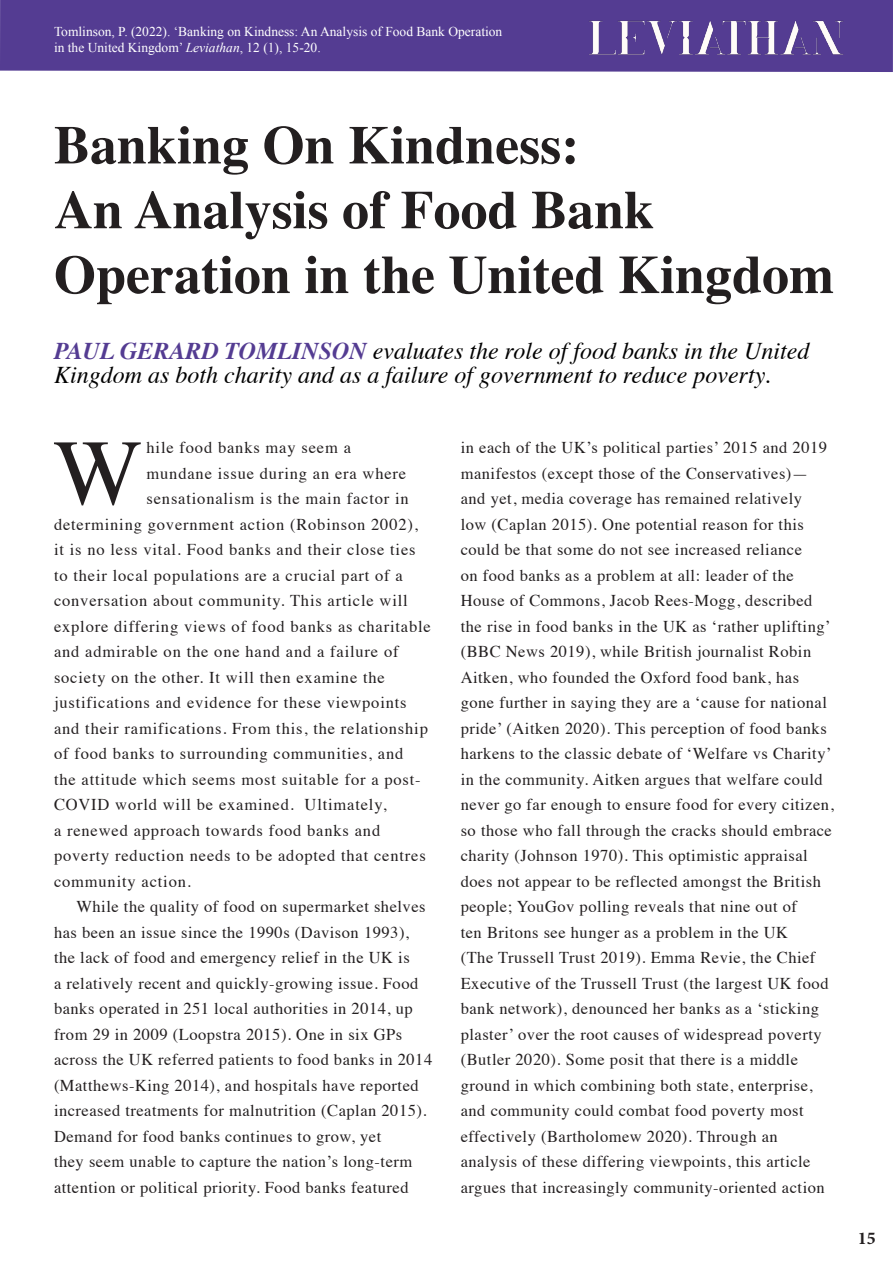
<style>
.page{position:relative;width:893px;height:1263px;background:#fff}
.page>*{position:absolute;margin:0;border:0;box-sizing:border-box;transform-origin:0 0}
.Dropcap_Paragraph{font:93.6px "Times";color:#231f20}
.t1{font:700 54px "Times";color:#231f20}
._9_12_Minion_Italics{font:italic 24px/24px "Times";color:#000}
.t2{font:700 18px "Minion Pro";color:#231f20}
.Main_Body{font:16.5px/25.5px "Times";letter-spacing:.03em;color:#231f20}
.Dropcap_Paragraph-2{font:16.5px "Times";letter-spacing:.05em;color:#231f20}
.t3{font:13.5px/16.2px "Times New Roman";color:#fff}
.s1{font-style:italic}
.s2{font-weight:700;color:#543c92}
</style>
<div class="page">
<div style="left:0;top:0;width:893px;height:72px;background:#543c92"></div>
<img style="left:587px;top:16px;width:261px;height:45px">
<p class="t3" style="left:54px;top:23px;width:450px">Tomlinson, P. (2022). ‘Banking on Kindness: An Analysis of Food Bank Operation in the United Kingdom’ <span class="s1">Leviathan</span>, 12 (1), 15-20.</p>
<p class="t1" style="left:54px;top:93px;width:527px">Banking On Kindness:</p>
<p class="t1" style="left:54px;top:158px;width:602px">An Analysis of Food Bank</p>
<p class="t1" style="left:54px;top:223px;width:782px">Operation in the United Kingdom</p>
<p class="_9_12_Minion_Italics" style="left:54px;top:338px;width:757px"><span class="s2">PAUL GERARD TOMLINSON</span> evaluates the role of food banks in the United<br>Kingdom as both charity and as a failure of government to reduce poverty.</p>
<p class="Dropcap_Paragraph" style="left:54px;top:385px;width:90px">W</p>
<p class="Dropcap_Paragraph-2" style="left:147px;top:432px;width:206px">hile food banks may seem a</p>
<p class="Dropcap_Paragraph-2" style="left:147px;top:458px;width:261px">mundane issue during an era where</p>
<p class="Dropcap_Paragraph-2" style="left:147px;top:483px;width:264px">sensationalism is the main factor in</p>
<p class="Dropcap_Paragraph-2" style="left:54px;top:509px;width:365px">determining government action (Robinson 2002),</p>
<p class="Dropcap_Paragraph-2" style="left:54px;top:534px;width:363px">it is no less vital. Food banks and their close ties</p>
<p class="Dropcap_Paragraph-2" style="left:54px;top:560px;width:350px">to their local populations are a crucial part of a</p>
<p class="Dropcap_Paragraph-2" style="left:54px;top:585px;width:355px">conversation about community. This article will</p>
<p class="Dropcap_Paragraph-2" style="left:54px;top:611px;width:378px">explore differing views of food banks as charitable</p>
<p class="Dropcap_Paragraph-2" style="left:54px;top:636px;width:346px">and admirable on the one hand and a failure of</p>
<p class="Dropcap_Paragraph-2" style="left:54px;top:662px;width:332px">society on the other. It will then examine the</p>
<p class="Dropcap_Paragraph-2" style="left:54px;top:687px;width:354px">justifications and evidence for these viewpoints</p>
<p class="Dropcap_Paragraph-2" style="left:54px;top:713px;width:375px">and their ramifications. From this, the relationship</p>
<p class="Dropcap_Paragraph-2" style="left:54px;top:738px;width:351px">of food banks to surrounding communities, and</p>
<p class="Dropcap_Paragraph-2" style="left:54px;top:764px;width:368px">the attitude which seems most suitable for a post-</p>
<p class="Dropcap_Paragraph-2" style="left:54px;top:789px;width:334px">COVID world will be examined. Ultimately,</p>
<p class="Dropcap_Paragraph-2" style="left:54px;top:815px;width:328px">a renewed approach towards food banks and</p>
<p class="Dropcap_Paragraph-2" style="left:54px;top:840px;width:373px">poverty reduction needs to be adopted that centres</p>
<p class="Dropcap_Paragraph-2" style="left:54px;top:866px;width:138px">community action.</p>
<p class="Main_Body" style="left:54px;top:893px;width:380px;text-indent:22px">While the quality of food on supermarket shelves has been an issue since the 1990s (Davison 1993), the lack of food and emergency relief in the UK is<br>a relatively recent and quickly-growing issue. Food banks operated in 251 local authorities in 2014, up from 29 in 2009 (Loopstra 2015). One in six GPs across the UK referred patients to food banks in 2014 (Matthews-King 2014), and hospitals have reported increased treatments for malnutrition (Caplan 2015).<br>Demand for food banks continues to grow, yet<br>they seem unable to capture the nation’s long-term attention or political priority. Food banks featured</p>
<p class="Main_Body" style="left:461px;top:434px;width:375px">in each of the UK’s political parties’ 2015 and 2019 manifestos (except those of the Conservatives)— and yet, media coverage has remained relatively<br>low (Caplan 2015). One potential reason for this could be that some do not see increased reliance<br>on food banks as a problem at all: leader of the House of Commons, Jacob Rees-Mogg, described the rise in food banks in the UK as ‘rather uplifting’ (BBC News 2019), while British journalist Robin Aitken, who founded the Oxford food bank, has gone further in saying they are a ‘cause for national pride’ (Aitken 2020). This perception of food banks harkens to the classic debate of ‘Welfare vs Charity’ in the community. Aitken argues that welfare could never go far enough to ensure food for every citizen, so those who fall through the cracks should embrace charity (Johnson 1970). This optimistic appraisal does not appear to be reflected amongst the British people; YouGov polling reveals that nine out of<br>ten Britons see hunger as a problem in the UK<br>(The Trussell Trust 2019). Emma Revie, the Chief Executive of the Trussell Trust (the largest UK food bank network), denounced her banks as a ‘sticking plaster’ over the root causes of widespread poverty (Butler 2020). Some posit that there is a middle ground in which combining both state, enterprise, and community could combat food poverty most effectively (Bartholomew 2020). Through an analysis of these differing viewpoints, this article argues that increasingly community-oriented action</p>
<p class="t2" style="left:858px;top:1225px;width:19px">15</p>
</div>
